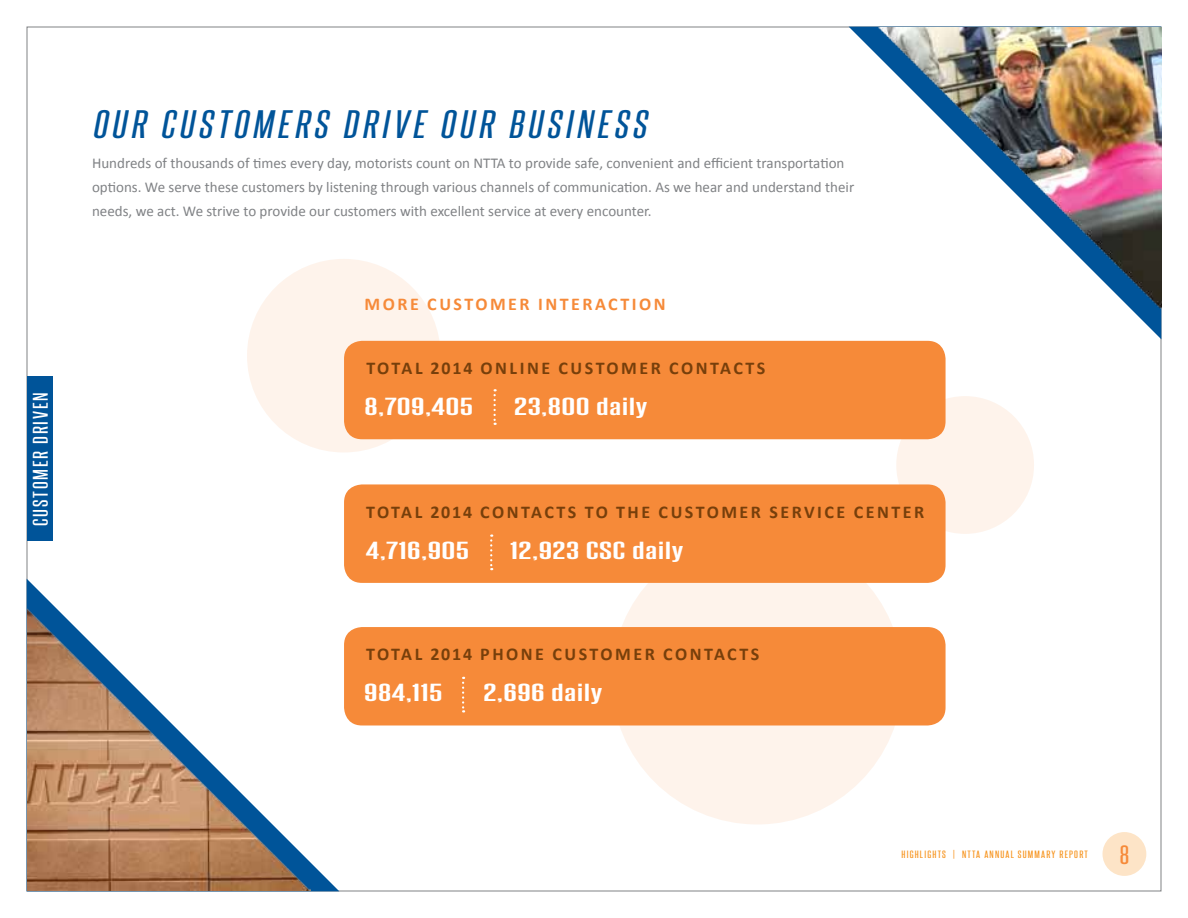
<style>
.page{position:relative;width:1188px;height:918px;background:#fff}
.page>*{position:absolute;margin:0;border:0;box-sizing:border-box;transform-origin:0 0}
.t1{font:italic 33.75px "Steelfish Rg";letter-spacing:.1em;color:#005499;scale:1.33 1}
.t2{font:22.5px "Steelfish Rg";color:#f68a39;scale:1.33 1}
.t3{font:700 21px "Steelfish Rg";letter-spacing:.01em;color:#fff;scale:2 1}
.t4{font:700 18px "Calibri";letter-spacing:.13em;color:#773f0b}
.t5{font:700 18px "Calibri";letter-spacing:.14em;color:#f68a39}
.t6{font:18px "Steelfish Rg";color:#fff;scale:1.33 1}
.t7{font:15px/24px "Calibri";color:#808285}
.t8{font:9px "Steelfish Rg";letter-spacing:.1em;color:#f7941e;scale:1.33 1}
</style>
<div class="page">
<div style="left:1102px;top:832px;width:44px;height:44px;background:#fde4c7;border-radius:50%"></div>
<div style="left:896px;top:396px;width:138px;height:138px;background:#fef3eb;border-radius:50%"></div>
<div style="left:247px;top:259px;width:194px;height:194px;background:#fef3eb;border-radius:50%"></div>
<div style="left:612px;top:534px;width:291px;height:291px;background:#fef3eb;border-radius:50%"></div>
<svg style="left:849px;top:27px;width:312px;height:312px"></svg>
<img style="left:879px;top:27px;width:282px;height:283px">
<svg style="left:27px;top:579px;width:312px;height:312px"></svg>
<img style="left:27px;top:608px;width:283px;height:283px">
<div style="left:27px;top:376px;width:25px;height:165px;background:#005499"></div>
<div style="left:344px;top:341px;width:602px;height:98px;background:#f68a39;border-radius:18px"></div>
<svg style="left:494px;top:389px;width:2px;height:36px"></svg>
<div style="left:344px;top:484px;width:602px;height:99px;background:#f68a39;border-radius:18px"></div>
<svg style="left:490px;top:535px;width:2px;height:35px"></svg>
<div style="left:344px;top:627px;width:602px;height:98px;background:#f68a39;border-radius:18px"></div>
<svg style="left:462px;top:677px;width:2px;height:36px"></svg>
<p class="t6" style="left:29px;top:526px;width:101px;rotate:-90deg">CUSTOMER DRIVEN</p>
<h1 class="t1" style="left:92px;top:104px;width:418px">OUR CUSTOMERS DRIVE OUR BUSINESS</h1>
<p class="t7" style="left:92px;top:151px;width:764px">Hundreds of thousands of times every day, motorists count on NTTA to provide safe, convenient and efficient transportation options. We serve these customers by listening through various channels of communication. As we hear and understand their needs, we act. We strive to provide our customers with excellent service at every encounter.</p>
<p class="t5" style="left:365px;top:293px;width:15px">MORE</p>
<p class="t5" style="left:427px;top:293px;width:39px">CUSTO</p>
<p class="t5" style="left:490px;top:293px;width:69px">MER INTERACTION</p>
<p class="t4" style="left:366px;top:357px;width:24px">TOTA</p>
<p class="t4" style="left:415px;top:357px;width:116px">L 2014 ONLINE</p>
<p class="t4" style="left:559px;top:357px;width:39px">CUSTO</p>
<p class="t4" style="left:621px;top:357px;width:73px">MER CONTACTS</p>
<h3 class="t3" style="left:365px;top:394px;width:56px">8,709,405</h3>
<h3 class="t3" style="left:514px;top:394px;width:68px">23,800 daily</h3>
<p class="t4" style="left:366px;top:501px;width:24px">TOTA</p>
<p class="t4" style="left:415px;top:501px;width:91px">L 2014 CONTACTS</p>
<p class="t4" style="left:585px;top:501px;width:44px">TO THE</p>
<p class="t4" style="left:659px;top:501px;width:39px">CUSTO</p>
<p class="t4" style="left:721px;top:501px;width:71px">MER SERVICE</p>
<p class="t4" style="left:854px;top:501px;width:25px">CENTER</p>
<h3 class="t3" style="left:366px;top:537px;width:53px">4,716,905</h3>
<h3 class="t3" style="left:510px;top:537px;width:88px">12,923 CSC daily</h3>
<p class="t4" style="left:366px;top:643px;width:24px">TOTA</p>
<p class="t4" style="left:415px;top:643px;width:92px">L 2014 PHONE</p>
<p class="t4" style="left:552px;top:643px;width:39px">CUSTO</p>
<p class="t4" style="left:615px;top:643px;width:73px">MER CONTACTS</p>
<h3 class="t3" style="left:364px;top:680px;width:41px">984,115</h3>
<h3 class="t3" style="left:483px;top:680px;width:61px">2,696 daily</h3>
<p class="t8" style="left:902px;top:849px;width:22px">HIGHLIGHTS</p>
<p class="t8" style="left:953px;top:849px;width:33px">| NTTA ANNUA</p>
<p class="t8" style="left:1011px;top:849px;width:28px">L SUMMARY</p>
<p class="t8" style="left:1060px;top:849px;width:9px">REPORT</p>
<h2 class="t2" style="left:1120px;top:841px;width:9px">8</h2>
</div>
